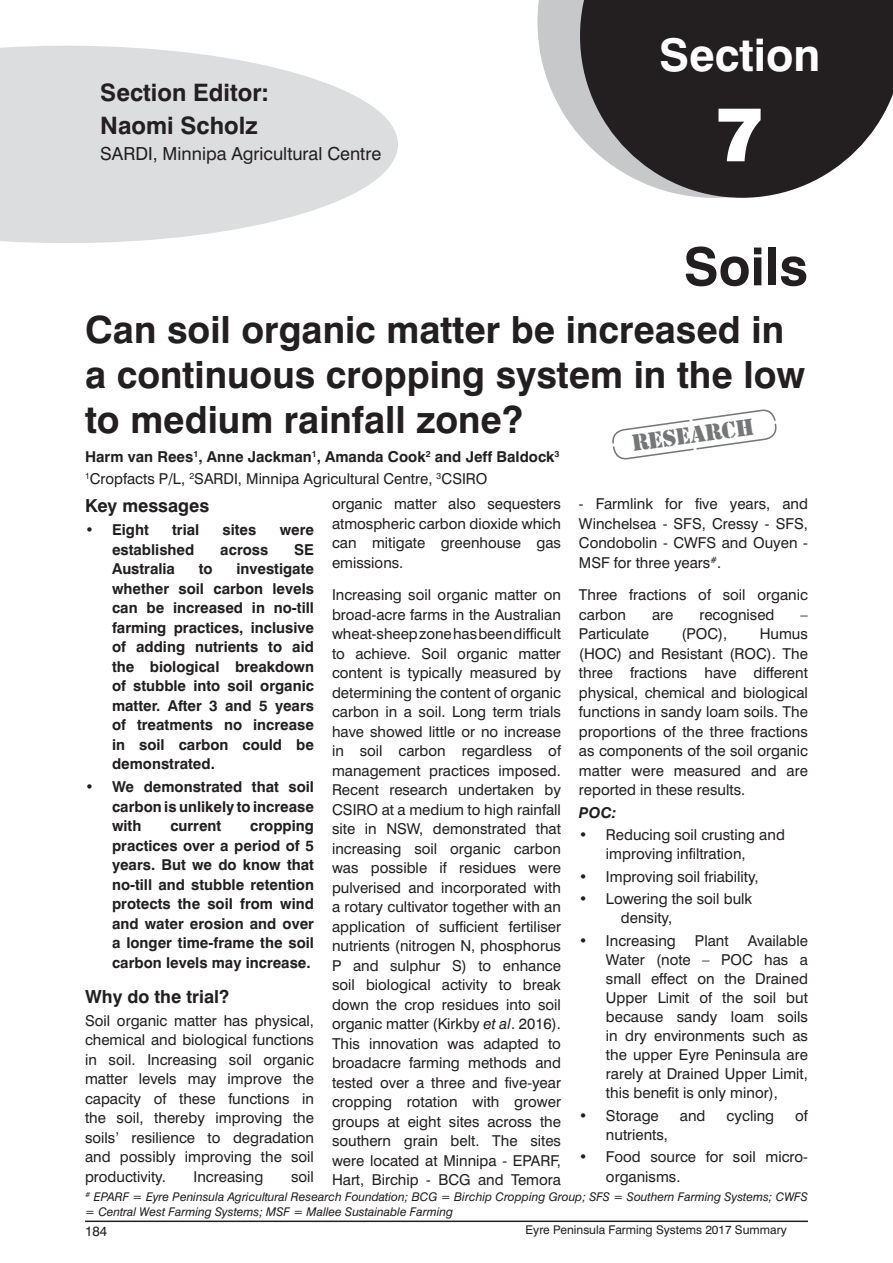
<style>
.page{position:relative;width:893px;height:1263px;background:#fff}
.page>*{position:absolute;margin:0;border:0;box-sizing:border-box;transform-origin:0 0}
.t1{font:900 75px "Swiss 721 BT";color:#fff}
.t2{font:700 52.5px "Swiss 721 BT";color:#231f20}
.t3{font:700 45px "Swiss 721 BT";color:#fff}
.t4{font:700 37.5px/45px "Swiss 721 BT";color:#231f20}
.t5{font:700 24px/33px "Swiss 721 BT";color:#231f20}
.t6{font:21.75px "Stencil Std";color:#757679}
.t7{font:18px "Swiss 721 BT";color:#231f20}
.t8{font:700 18px "Swiss 721 BT";color:#231f20}
.t9{font:15px/19.5px "Swiss 721 BT";color:#231f20;text-align:justify}
.t10{font:700 15px/19.5px "Swiss 721 BT";color:#231f20;text-align:justify}
.t11{font:italic 700 15px "Swiss 721 BT";color:#231f20}
.t12{font:13.5px "Swiss 721 BT";color:#231f20}
.t13{font:italic 12px/15px "Swiss 721 BT";color:#231f20}
.t14{font:12px "Swiss 721 BT";color:#231f20}
.s1{font-weight:700}
.s2{font-style:italic}
</style>
<div class="page">
<hr style="left:85px;top:1220px;width:723px;height:2px;background:#231f20">
<svg style="left:0;top:46px;width:398px;height:197px;fill:#dcdddf"></svg>
<svg style="left:537px;top:0;width:43px;height:136px;fill:#c7c8ca"></svg>
<svg style="left:580px;top:0;width:313px;height:198px;background:#434041"></svg>
<svg style="left:612px;top:409px;width:165px;height:51px"></svg>
<h3 class="t5" style="left:100px;top:76px;width:170px">Section Editor:<br>Naomi Scholz</h3>
<p class="t7" style="left:100px;top:143px;width:282px">SARDI, Minnipa Agricultural Centre</p>
<h3 class="t3" style="left:659px;top:28px;width:163px">Section</h3>
<h1 class="t1" style="left:715px;top:89px;width:51px">7</h1>
<h2 class="t2" style="left:684px;top:235px;width:126px">Soils</h2>
<h3 class="t4" style="left:85px;top:307px;width:722px">Can soil organic matter be increased in a continuous cropping system in the low to medium rainfall zone?</h3>
<p class="t9" style="left:85px;top:445px;width:476px;line-height:22.2px"><span class="s1">Harm van Rees</span><sup>1</sup><span class="s1">, Anne Jackman</span><sup>1</sup><span class="s1">, Amanda Cook</span><sup>2</sup> <span class="s1">and Jeff Baldock</span><sup>3<br></sup><sup>1</sup>Cropfacts P/L, <sup>2</sup>SARDI, Minnipa Agricultural Centre, <sup>3</sup>CSIRO</p>
<h3 class="t6" style="left:630px;top:429px;width:125px;rotate:-8deg">RESEARCH</h3>
<p class="t8" style="left:85px;top:495px;width:126px">Key messages</p>
<p class="t10" style="left:85px;top:520px;width:65px">• Eight</p>
<p class="t10" style="left:172px;top:520px;width:29px">trial</p>
<p class="t10" style="left:223px;top:520px;width:35px">sites</p>
<p class="t10" style="left:280px;top:520px;width:36px">were</p>
<p class="t10" style="left:112px;top:539px;width:84px">established</p>
<p class="t10" style="left:220px;top:539px;width:49px">across</p>
<p class="t10" style="left:294px;top:539px;width:21px">SE</p>
<p class="t10" style="left:112px;top:559px;width:65px">Australia</p>
<p class="t10" style="left:199px;top:559px;width:15px">to</p>
<p class="t10" style="left:112px;top:559px;width:203px;text-indent:124px">investigate whether soil carbon levels can be increased in no-till farming practices, inclusive of adding nutrients to aid the biological breakdown of stubble into soil organic matter. After 3 and 5 years of treatments no increase in soil carbon could be demonstrated.</p>
<p class="t10" style="left:112px;top:777px;width:203px;text-indent:-27px">• We demonstrated that soil carbon is unlikely to increase with</p>
<p class="t10" style="left:112px;top:816px;width:203px;text-indent:138px">cropping practices over a period of 5 years. But we do know that no-till and stubble retention protects the soil from wind and water erosion and over a longer time-frame the soil carbon levels may increase.</p>
<p class="t8" style="left:85px;top:986px;width:146px">Why do the trial?</p>
<p class="t9" style="left:85px;top:1011px;width:230px">Soil organic matter has physical, chemical and biological functions in soil. Increasing soil organic matter levels may improve the capacity of these functions in the soil, thereby improving the soils’ resilience to degradation and possibly improving the soil productivity.</p>
<p class="t10" style="left:170px;top:816px;width:53px">current</p>
<p class="t9" style="left:194px;top:1167px;width:71px">Increasing</p>
<p class="t9" style="left:291px;top:1167px;width:24px">soil</p>
<p class="t9" style="left:332px;top:494px;width:230px">organic matter also sequesters atmospheric carbon dioxide which can mitigate greenhouse gas emissions.</p>
<p class="t9" style="left:332px;top:585px;width:230px">Increasing soil organic matter on broad-acre farms in the Australian wheat-sheep zone has been difficult to achieve. Soil organic matter content is typically measured by determining the content of organic carbon in a soil. Long term trials have showed little or no increase in soil carbon regardless of management practices imposed.<br>Recent research undertaken by CSIRO at a medium to high rainfall site in NSW, demonstrated that increasing soil organic carbon was possible if residues were pulverised and incorporated with a rotary cultivator together with an application of sufficient fertiliser nutrients (nitrogen N, phosphorus P and sulphur S) to enhance soil biological activity to break down the crop residues into soil organic matter (Kirkby <span class="s2">et al</span>. 2016).<br>This innovation was adapted to broadacre farming methods and tested over a three and five-year cropping rotation with grower groups at eight sites across the southern grain belt. The sites were located at Minnipa - EPARF, Hart, Birchip - BCG and Temora</p>
<p class="t9" style="left:579px;top:494px;width:230px">- Farmlink for five years, and Winchelsea - SFS, Cressy - SFS, Condobolin - CWFS and Ouyen - MSF for three years<sup>#</sup>.</p>
<p class="t9" style="left:579px;top:585px;width:230px">Three fractions of soil organic carbon</p>
<p class="t9" style="left:652px;top:604px;width:23px">are</p>
<p class="t9" style="left:699px;top:604px;width:77px">recognised</p>
<p class="t9" style="left:800px;top:604px;width:9px">–</p>
<p class="t9" style="left:579px;top:624px;width:72px">Particulate</p>
<p class="t9" style="left:681px;top:624px;width:47px">(POC),</p>
<p class="t9" style="left:579px;top:624px;width:230px;text-indent:181px">Humus (HOC) and Resistant (ROC). The three fractions have different physical, chemical and biological functions in sandy loam soils. The proportions of the three fractions as components of the soil organic matter were measured and are reported in these results.</p>
<p class="t11" style="left:579px;top:803px;width:39px">POC:</p>
<p class="t9" style="left:606px;top:825px;width:180px;line-height:19px;text-indent:-27px">• Reducing soil crusting and improving infiltration,</p>
<p class="t9" style="left:579px;top:866px;width:181px">• Improving soil friability,</p>
<p class="t9" style="left:621px;top:889px;width:133px;line-height:19px;text-indent:-42px">• Lowering the soil bulk density,</p>
<p class="t9" style="left:579px;top:930px;width:98px">• Increasing</p>
<p class="t9" style="left:695px;top:930px;width:35px">Plant</p>
<p class="t9" style="left:606px;top:931px;width:203px;line-height:19px;text-indent:142px">Available Water (note – POC has a small effect on the Drained Upper Limit of the soil but because sandy loam soils in dry environments such as the upper Eyre Peninsula are rarely at Drained Upper Limit, this benefit is only minor),</p>
<p class="t9" style="left:579px;top:1106px;width:81px">• Storage</p>
<p class="t9" style="left:680px;top:1106px;width:27px">and</p>
<p class="t9" style="left:727px;top:1106px;width:49px">cycling</p>
<p class="t9" style="left:795px;top:1106px;width:14px">of</p>
<p class="t9" style="left:606px;top:1125px;width:64px">nutrients,</p>
<p class="t9" style="left:606px;top:1147px;width:203px;line-height:19px;text-indent:-27px">• Food source for soil micro&shy;organisms.</p>
<p class="t13" style="left:85px;top:1189px;width:724px"><sup>#</sup> EPARF = Eyre Peninsula Agricultural Research Foundation; BCG = Birchip Cropping Group; SFS = Southern Farming Systems; CWFS = Central West Farming Systems; MSF = Mallee Sustainable Farming</p>
<p class="t12" style="left:85px;top:1223px;width:24px">184</p>
<p class="t14" style="left:526px;top:1222px;width:263px">Eyre Peninsula Farming Systems 2017 Summary</p>
</div>
